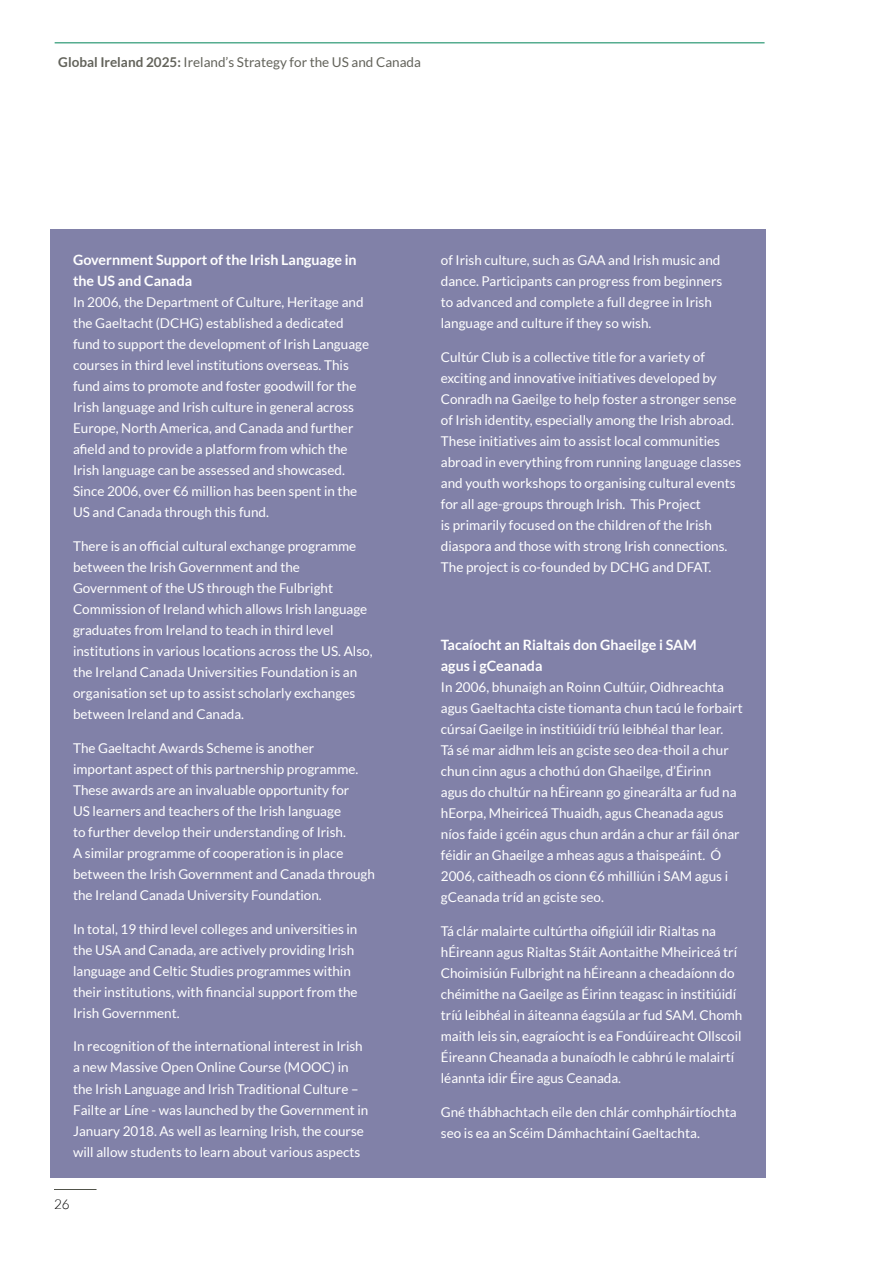
<style>
.page{position:relative;width:893px;height:1263px;background:#fff}
.page>*{position:absolute;margin:0;border:0;box-sizing:border-box;transform-origin:0 0}
.t1{font:700 14.25px/21px "Lato";color:#fff}
.t2{font:13.5px/21px "Lato";color:#fff}
.t3{font:13.5px "Lato";color:#63635b}
.t4{font:300 13.5px "Lato";color:#000}
.s1{font-weight:700}
</style>
<div class="page">
<hr style="left:54px;top:1189px;width:43px;height:1px;background:#51534a">
<hr style="left:55px;top:43px;width:710px;height:1px;background:#008457">
<div style="left:50px;top:230px;width:715px;height:948px;background:#8181a8"></div>
<p class="t3" style="left:58px;top:54px;width:364px"><span class="s1">Global Ireland 2025:</span> Ireland’s Strategy for the US and Canada</p>
<p class="t1" style="left:73px;top:249px;width:285px">Government Support of the Irish Language in the US and Canada</p>
<p class="t2" style="left:73px;top:292px;width:298px">In 2006, the Department of Culture, Heritage and the Gaeltacht (DCHG) established a dedicated fund to support the development of Irish Language courses in third level institutions overseas. This fund aims to promote and foster goodwill for the Irish language and Irish culture in general across Europe, North America, and Canada and further afield and to provide a platform from which the Irish language can be assessed and showcased.<br>Since 2006, over €6 million has been spent in the US and Canada through this fund.</p>
<p class="t2" style="left:73px;top:536px;width:301px">There is an official cultural exchange programme between the Irish Government and the Government of the US through the Fulbright Commission of Ireland which allows Irish language graduates from Ireland to teach in third level institutions in various locations across the US. Also, the Ireland Canada Universities Foundation is an organisation set up to assist scholarly exchanges between Ireland and Canada.</p>
<p class="t2" style="left:73px;top:737px;width:303px">The Gaeltacht Awards Scheme is another important aspect of this partnership programme.<br>These awards are an invaluable opportunity for<br>US learners and teachers of the Irish language<br>to further develop their understanding of Irish.<br>A similar programme of cooperation is in place between the Irish Government and Canada through the Ireland Canada University Foundation.</p>
<p class="t2" style="left:73px;top:918px;width:286px">In total, 19 third level colleges and universities in the USA and Canada, are actively providing Irish language and Celtic Studies programmes within their institutions, with financial support from the Irish Government.</p>
<p class="t2" style="left:73px;top:1036px;width:297px">In recognition of the international interest in Irish a new Massive Open Online Course (MOOC) in the Irish Language and Irish Traditional Culture – Failte ar Líne - was launched by the Government in January 2018. As well as learning Irish, the course will allow students to learn about various aspects</p>
<p class="t4" style="left:54px;top:1197px;width:17px">26</p>
<p class="t2" style="left:441px;top:249px;width:283px">of Irish culture, such as GAA and Irish music and dance. Participants can progress from beginners to advanced and complete a full degree in Irish language and culture if they so wish.</p>
<p class="t2" style="left:441px;top:346px;width:302px">Cultúr Club is a collective title for a variety of exciting and innovative initiatives developed by Conradh na Gaeilge to help foster a stronger sense of Irish identity, especially among the Irish abroad.<br>These initiatives aim to assist local communities abroad in everything from running language classes and youth workshops to organising cultural events for all age-groups through Irish. This Project<br>is primarily focused on the children of the Irish diaspora and those with strong Irish connections.<br>The project is co-founded by DCHG and DFAT.</p>
<p class="t1" style="left:441px;top:634px;width:257px">Tacaíocht an Rialtais don Ghaeilge i SAM agus i gCeanada</p>
<p class="t2" style="left:441px;top:676px;width:303px">In 2006, bhunaigh an Roinn Cultúir, Oidhreachta agus Gaeltachta ciste tiomanta chun tacú le forbairt cúrsaí Gaeilge in institiúidí tríú leibhéal thar lear.<br>Tá sé mar aidhm leis an gciste seo dea-thoil a chur chun cinn agus a chothú don Ghaeilge, d’Éirinn<br>agus do chultúr na hÉireann go ginearálta ar fud na hEorpa, Mheiriceá Thuaidh, agus Cheanada agus níos faide i gcéin agus chun ardán a chur ar fáil ónar féidir an Ghaeilge a mheas agus a thaispeáint. Ó 2006, caitheadh os cionn €6 mhilliún i SAM agus i gCeanada tríd an gciste seo.</p>
<p class="t2" style="left:441px;top:920px;width:303px">Tá clár malairte cultúrtha oifigiúil idir Rialtas na hÉireann agus Rialtas Stáit Aontaithe Mheiriceá trí Choimisiún Fulbright na hÉireann a cheadaíonn do chéimithe na Gaeilge as Éirinn teagasc in institiúidí tríú leibhéal in áiteanna éagsúla ar fud SAM. Chomh maith leis sin, eagraíocht is ea Fondúireacht Ollscoil Éireann Cheanada a bunaíodh le cabhrú le malairtí léannta idir Éire agus Ceanada.</p>
<p class="t2" style="left:441px;top:1101px;width:297px">Gné thábhachtach eile den chlár comhpháirtíochta seo is ea an Scéim Dámhachtainí Gaeltachta.</p>
</div>
